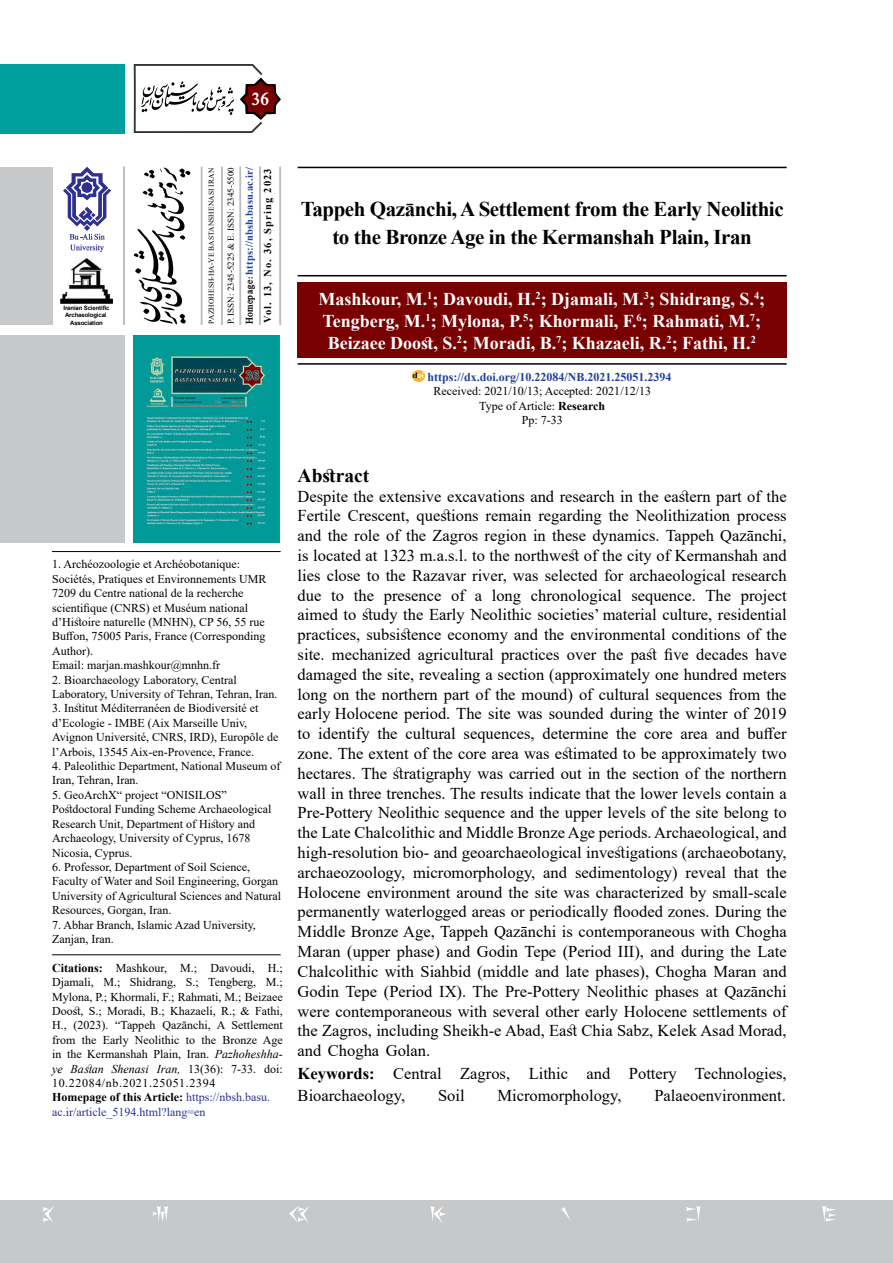
<style>
.page{position:relative;width:893px;height:1263px;background:#fff}
.page>*{position:absolute;margin:0;border:0;box-sizing:border-box;transform-origin:0 0}
.t1{font:700 21px/28.5px "Times New Roman";letter-spacing:-.02em;color:#000;text-align:center}
.t2{font:700 19.5px "Times New Roman";color:#000}
.t3{font:700 19.5px "w Mitra";color:#fff}
.t4{font:700 18px/21.6px "Times New Roman";color:#fff}
.t5{font:16.5px/19.8px "Times New Roman";color:#000;text-align:justify}
.t6{font:12px/14.4px "Times New Roman";color:#000}
.t7{font:italic 12px/14.4px "Times New Roman";color:#000}
.t8{font:700 12px "Times New Roman";color:#21409a}
.t9{font:10.5px/12.6px "Times New Roman";letter-spacing:-.01em;color:#000}
.t10{font:700 10.5px "Times New Roman";letter-spacing:.02em;color:#21409a}
.t11{font:italic 700 10.5px "Times New Roman";letter-spacing:.03em;color:#000}
.t12{font:700 10.5px "Times New Roman";letter-spacing:.11em;color:#000}
.t13{font:9px "Times New Roman";color:#000}
.t14{font:7.5px "Times New Roman";letter-spacing:.015em;color:#000}
.t15{font:700 6px/7.2px "Arial";letter-spacing:-.02em;color:#000;text-align:center}
.s1{font-family:"w Mitra";font-size:10.95px;color:#000}
.s2{font-weight:700}
.s3{font-style:italic}
.s4{color:#2e3092}
.s5{font-family:"w Mitra";font-weight:700;font-style:normal;font-size:9px}
</style>
<div class="page">
<div style="left:0;top:1200px;width:893px;height:63px;background:#c7c8ca"></div>
<svg style="left:43px;top:1206px;width:793px;height:17px"></svg>
<div style="left:0;top:64px;width:124px;height:69px;background:#009e9d"></div>
<svg style="left:134px;top:64px;width:147px;height:69px"></svg>
<div style="left:0;top:335px;width:124px;height:208px;background:#c7c8ca"></div>
<img style="left:134px;top:335px;width:146px;height:208px">
<svg style="left:134px;top:167px;width:57px;height:157px"></svg>
<div style="left:0;top:167px;width:52px;height:157px;background:#c7c8ca"></div>
<hr style="left:221px;top:167px;width:2px;height:158px;background:#bcbec0">
<hr style="left:201px;top:167px;width:1px;height:158px;background:#bcbec0">
<hr style="left:123px;top:167px;width:2px;height:158px;background:#bcbec0">
<div style="left:239px;top:167px;width:2px;height:158px;background:#bcbec0;border:1px solid #bcbec0"></div>
<hr style="left:259px;top:167px;width:2px;height:158px;background:#bcbec0">
<div style="left:279px;top:167px;width:2px;height:158px;background:#bcbec0;border:1px solid #bcbec0"></div>
<img style="left:60px;top:258px;width:52px;height:45px">
<svg style="left:63px;top:167px;width:48px;height:85px"></svg>
<hr style="left:298px;top:167px;width:489px;height:1px;background:#000">
<div style="left:298px;top:282px;width:489px;height:76px;background:#790000"></div>
<hr style="left:298px;top:275px;width:489px;height:1px;background:#000">
<hr style="left:298px;top:363px;width:489px;height:2px;background:#000">
<svg style="left:413px;top:370px;width:11px;height:12px"></svg>
<hr style="left:52px;top:551px;width:229px;height:1px;background:#000">
<hr style="left:52px;top:954px;width:229px;height:1px;background:#000">
<p class="t3" style="left:252px;top:87px;width:19px">36</p>
<p class="t15" style="left:63px;top:305px;width:48px">Iranian Scientific<br>Archaeological<br>Association</p>
<p class="t10" style="left:242px;top:324px;width:159px;rotate:-90deg"><span class="s1">Homepage:</span> https://nbsh.basu.ac.ir/</p>
<p class="t14" style="left:206px;top:324px;width:157px;rotate:-90deg">PAZHOHESH-HA-YE BASTANSHENASI IRAN</p>
<p class="t13" style="left:225px;top:324px;width:158px;rotate:-90deg">P. ISSN: 2345-5225 &amp; E. ISSN: 2345-5500</p>
<p class="t12" style="left:260px;top:323px;width:156px;rotate:-90deg">Vol. 13, No. 36, Spring 2023</p>
<p class="t1" style="left:301px;top:194px;width:484px">Tappeh Qazānchi, A Settlement from the Early Neolithic to the Bronze Age in the Kermanshah Plain, Iran</p>
<p class="t4" style="left:318px;top:288px;width:448px">Mashkour, M.<sup>1</sup>; Davoudi, H.<sup>2</sup>; Djamali, M.<sup>3</sup>; Shidrang, S.<sup>4</sup>;<br>Tengberg, M.<sup>1</sup>; Mylona, P.<sup>5</sup>; Khormali, F.<sup>6</sup>; Rahmati, M.<sup>7</sup>;<br>Beizaee Doost, S.<sup>2</sup>; Moradi, B.<sup>7</sup>; Khazaeli, R.<sup>2</sup>; Fathi, H.<sup>2</sup></p>
<p class="t8" style="left:427px;top:368px;width:246px">https://dx.doi.org/10.22084/NB.2021.25051.2394</p>
<p class="t6" style="left:433px;top:384px;width:219px;text-align:center">Received: 2021/10/13; Accepted: 2021/12/13<br>Type of Article: <span class="s2">Research<br></span>Pp: 7-33</p>
<p class="t6" style="left:52px;top:557px;width:216px">1. Archéozoologie et Archéobotanique:<br>Sociétés, Pratiques et Environnements UMR 7209 du Centre national de la recherche scientifique (CNRS) et Muséum national d’Histoire naturelle (MNHN), CP 56, 55 rue Buffon, 75005 Paris, France (Corresponding Author).<br>Email: marjan.mashkour@mnhn.fr</p>
<p class="t6" style="left:52px;top:672px;width:227px">2. Bioarchaeology Laboratory, Central<br>Laboratory, University of Tehran, Tehran, Iran.</p>
<p class="t6" style="left:52px;top:701px;width:228px">3. Institut Méditerrané en de Biodiversité et d’Ecologie - IMBE (Aix Marseille Univ, Avignon Université , CNRS, IRD), Europôle de l’Arbois, 13545 Aix-en-Provence, France.</p>
<p class="t6" style="left:52px;top:758px;width:230px">4. Paleolithic Department, National Museum of<br>Iran, Tehran, Iran.</p>
<p class="t6" style="left:52px;top:787px;width:221px">5. GeoArchX“ project “ONISILOS” Postdoctoral Funding Scheme Archaeological Research Unit, Department of History and Archaeology, University of Cyprus, 1678<br>Nicosia, Cyprus.</p>
<p class="t6" style="left:52px;top:859px;width:230px">6. Professor, Department of Soil Science, Faculty of Water and Soil Engineering, Gorgan University of Agricultural Sciences and Natural Resources, Gorgan, Iran.</p>
<p class="t6" style="left:52px;top:917px;width:205px">7. Abhar Branch, Islamic Azad University,<br>Zanjan, Iran.</p>
<p class="t6" style="left:52px;top:960px;width:232px"><span class="s2">Citations:</span> Mashkour, M.; Davoudi, H.; Djamali, M.; Shidrang, S.; Tengberg, M.; Mylona, P.; Khormali, F.; Rahmati, M.; Beizaee Doost, S.; Moradi, B.; Khazaeli, R.; &amp; Fathi, H., (2023). “Tappeh Qazānchi, A Settlement from the Early Neolithic to the Bronze Age in the Kermanshah Plain, Iran. <span class="s3">Pazhoheshha&shy;ye Bastan Shenasi Iran,</span> 13(36): 7-33. doi:<br>10.22084/nb.2021.25051.2394<br><span class="s2">Homepage of this Article:</span> <span class="s4">https://nbsh.basu. ac.ir/article_5194.html?lang=en</span></p>
<p class="t11" style="left:52px;top:974px;width:228px">PAZHOHESH-HA-YE BASTANSHENASI IRAN</p>
<p class="t9" style="left:52px;top:987px;width:230px">Archaeological Researches of Iran<br>Journal of Department of Archaeology, Faculty of Art and</p>
<p class="t9" style="left:52px;top:1015px;width:218px">Architecture, Bu-Ali Sina University, Hamadan, Iran.</p>
<p class="t7" style="left:52px;top:1042px;width:230px">Publisher: Bu-Ali Sina University. All rights reserved.</p>
<p class="t7" style="left:52px;top:1073px;width:230px;text-align:justify;text-indent:5px"><span class="s5">CC</span> Copyright©2022, The Authors. This open&shy;access article is published under the terms of the <span class="s2">Creative Commons</span>.</p>
<p class="t2" style="left:298px;top:461px;width:73px">Abstract</p>
<p class="t5" style="left:298px;top:486px;width:491px">Despite the extensive excavations and research in the eastern part of the Fertile Crescent, questions remain regarding the Neolithization process and the role of the Zagros region in these dynamics. Tappeh Qazānchi, is located at 1323 m.a.s.l. to the northwest of the city of Kermanshah and lies close to the Razavar river, was selected for archaeological research due to the presence of a long chronological sequence. The project aimed to study the Early Neolithic societies’ material culture, residential practices, subsistence economy and the environmental conditions of the site. mechanized agricultural practices over the past five decades have damaged the site, revealing a section (approximately one hundred meters long on the northern part of the mound) of cultural sequences from the early Holocene period. The site was sounded during the winter of 2019 to identify the cultural sequences, determine the core area and buffer zone. The extent of the core area was estimated to be approximately two hectares. The stratigraphy was carried out in the section of the northern wall in three trenches. The results indicate that the lower levels contain a Pre-Pottery Neolithic sequence and the upper levels of the site belong to the Late Chalcolithic and Middle Bronze Age periods. Archaeological, and high-resolution bio- and geoarchaeological investigations (archaeobotany, archaeozoology, micromorphology, and sedimentology) reveal that the Holocene environment around the site was characterized by small-scale permanently waterlogged areas or periodically flooded zones. During the Middle Bronze Age, Tappeh Qazānchi is contemporaneous with Chogha Maran (upper phase) and Godin Tepe (Period III), and during the Late Chalcolithic with Siahbid (middle and late phases), Chogha Maran and Godin Tepe (Period IX). The Pre-Pottery Neolithic phases at Qazānchi were contemporaneous with several other early Holocene settlements of the Zagros, including Sheikh-e Abad, East Chia Sabz, Kelek Asad Morad, and Chogha Golan.</p>
<p class="t5" style="left:298px;top:1061px;width:490px;line-height:22.5px"><span class="s2">Keywords:</span> Central Zagros, Lithic and Pottery Technologies,<br>Bioarchaeology,</p>
<p class="t5" style="left:438px;top:1085px;width:28px">Soil</p>
<p class="t5" style="left:497px;top:1085px;width:126px">Micromorphology,</p>
<p class="t5" style="left:654px;top:1085px;width:133px">Palaeoenvironment.</p>
</div>
